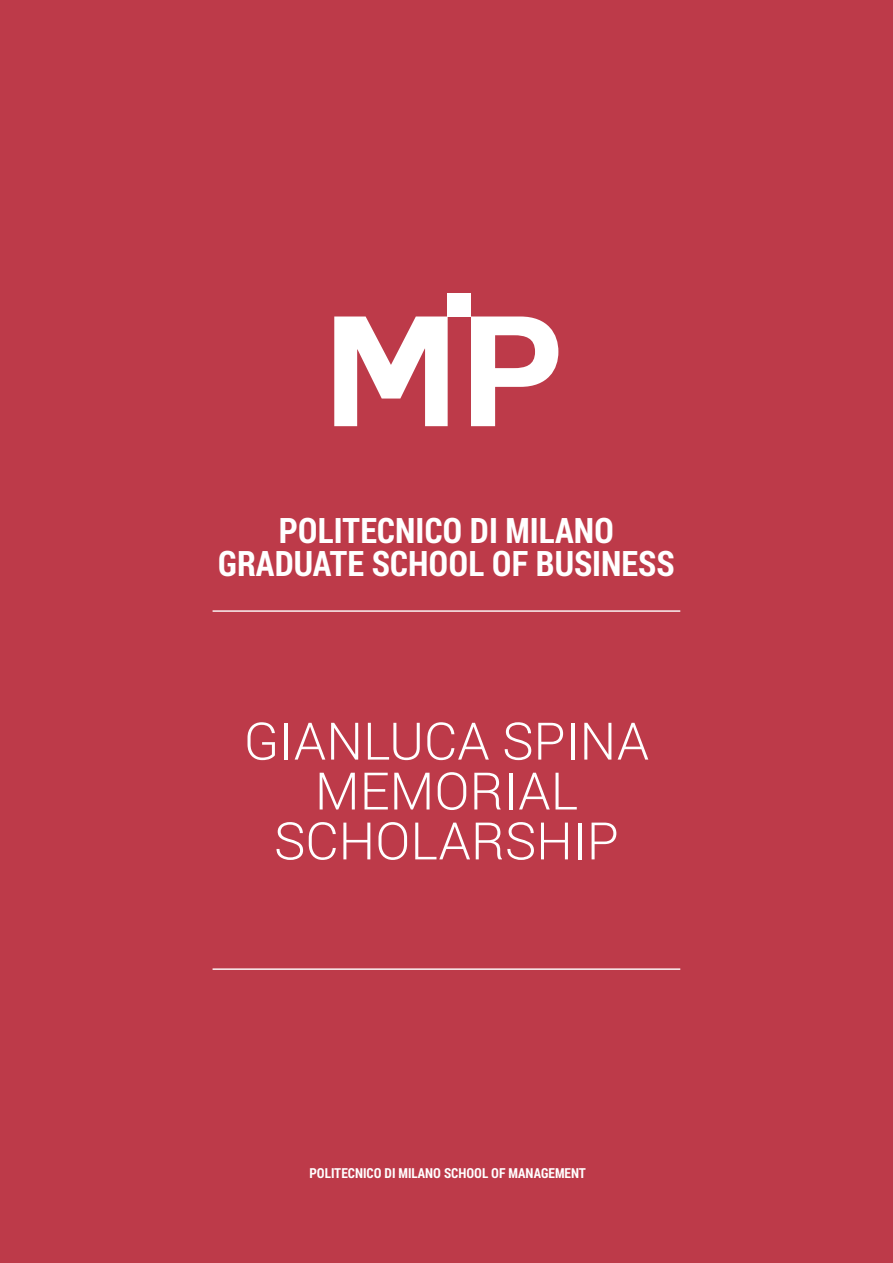
<style>
.page{position:relative;width:893px;height:1263px;background:#bd3a49}
.page>*{position:absolute;margin:0;border:0;box-sizing:border-box;transform-origin:0 0}
.t1{font:300 51.75px/49.9px "Roboto";color:#fff;text-align:center}
.t2{font:700 35.1px/33.3px "Roboto Condensed";color:#fff;text-align:center}
.t3{font:700 13.8px "Roboto Condensed";color:#fff}
</style>
<div class="page">
<hr style="left:213px;top:610px;width:467px;height:2px;background:#fff">
<hr style="left:213px;top:968px;width:467px;height:2px;background:#fff">
<svg style="left:334px;top:316px;width:114px;height:110px"></svg>
<svg style="left:471px;top:316px;width:87px;height:110px"></svg>
<div style="left:448px;top:293px;width:23px;height:23px;background:#fff"></div>
<p class="t2" style="left:218px;top:513px;width:458px">POLITECNICO DI MILANO<br>GRADUATE SCHOOL OF BUSINESS</p>
<h1 class="t1" style="left:244px;top:714px;width:407px">GIANLUCA SPINA<br>MEMORIAL<br>SCHOLARSHIP</h1>
<p class="t3" style="left:309px;top:1163px;width:278px">POLITECNICO DI MILANO SCHOOL OF MANAGEMENT</p>
</div>
